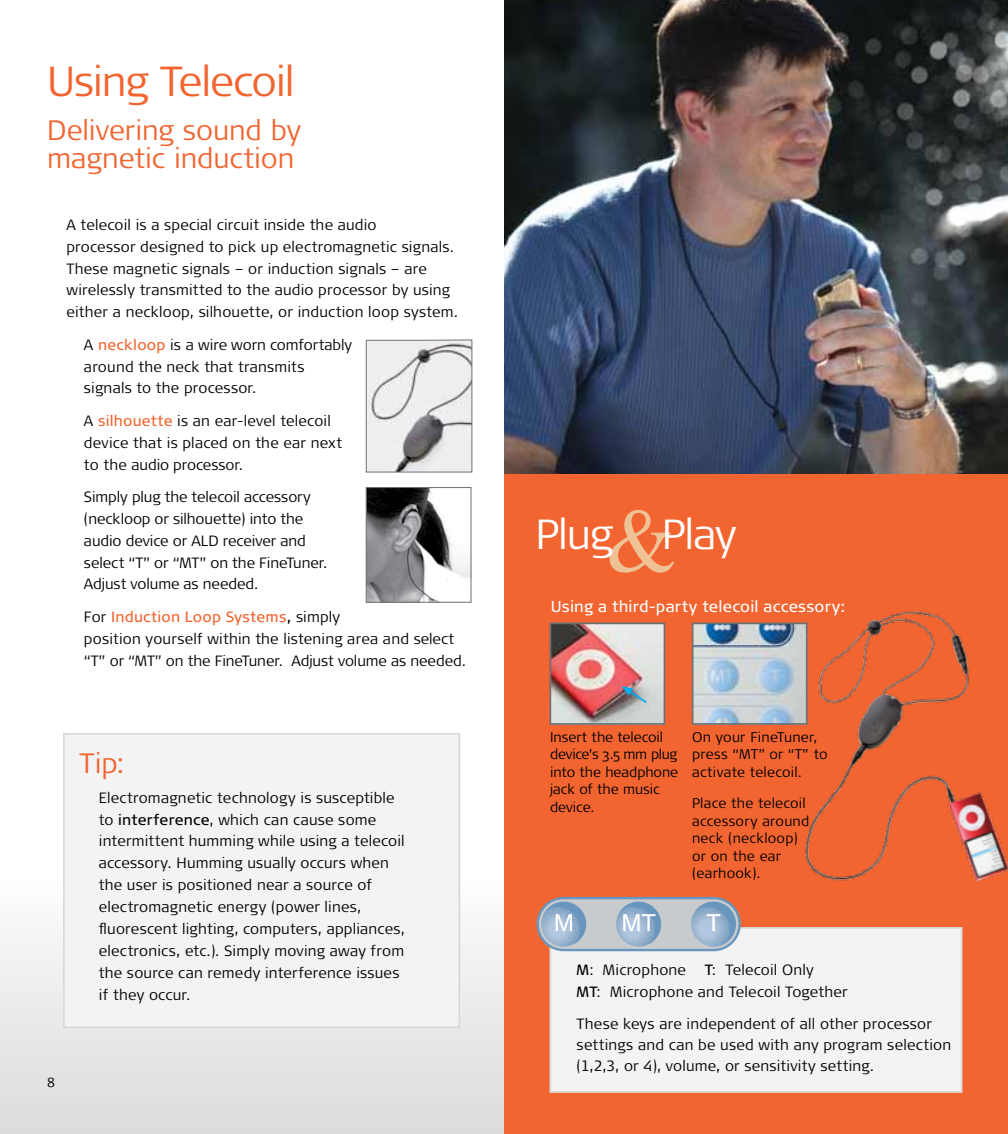
<style>
.page{position:relative;width:1008px;height:1134px;background:#fff}
.page>*{position:absolute;margin:0;border:0;box-sizing:border-box;transform-origin:0 0}
.t1{font:91px "Times";color:#efc296}
.t2{font:300 42px "Signa Pro";letter-spacing:-.03em;color:#f26531}
.t3{font:300 42px "Signa Pro";letter-spacing:-.025em;color:#fff}
.t4{font:300 28px/28px "Signa Pro";letter-spacing:-.005em;color:#f26531}
.t5{font:15.75px "Signa Pro";letter-spacing:.01em;color:#fff}
.t6{font:300 14.88px/21.9px "Signa Pro";letter-spacing:.01em;color:#000}
.t7{font:300 14px/17.5px "Signa Pro";letter-spacing:.01em;color:#000}
.t8{font:300 13.12px "Signa Pro";color:#000}
.s1{font-weight:400;color:#f26531}
.s2{font-weight:400}
</style>
<div class="page">
<div style="left:0;top:879px;width:1008px;height:255px;background:linear-gradient(to bottom,#fdf9f8,#dadbdc)"></div>
<div style="left:505px;top:0;width:503px;height:1134px;background:#f26531"></div>
<img style="left:805px;top:611px;width:203px;height:271px">
<img style="left:695px;top:625px;width:110px;height:97px">
<div style="left:692px;top:622px;width:116px;height:103px;border:2px solid #717073"></div>
<img style="left:553px;top:625px;width:109px;height:97px">
<div style="left:550px;top:622px;width:115px;height:103px;border:2px solid #717073"></div>
<svg style="left:621px;top:686px;width:28px;height:19px"></svg>
<svg style="left:365px;top:339px;width:108px;height:134px;background:#d6d6d6"></svg>
<img style="left:368px;top:489px;width:101px;height:112px">
<div style="left:366px;top:487px;width:105px;height:116px;border:1px solid #717073"></div>
<div style="left:63px;top:733px;width:397px;height:295px;background:#f3f3f4;border:2px solid #d7d9da"></div>
<div style="left:550px;top:927px;width:412px;height:166px;background:#f3f3f4;border:2px solid #d7d9da"></div>
<div style="left:538px;top:898px;width:202px;height:52px;background:#c8cbcd;border-radius:26px"></div>
<div style="left:537px;top:897px;width:204px;height:54px;border:2px solid #6996be;border-radius:26px"></div>
<svg style="left:541px;top:902px;width:45px;height:45px"></svg>
<svg style="left:616px;top:902px;width:45px;height:45px"></svg>
<svg style="left:691px;top:902px;width:45px;height:45px"></svg>
<img style="left:504px;top:0;width:504px;height:474px">
<h2 class="t2" style="left:47px;top:52px;width:249px">Using Telecoil</h2>
<h3 class="t4" style="left:47px;top:115px;width:255px">Delivering sound by magnetic induction</h3>
<p class="t6" style="left:66px;top:213px;width:393px">A telecoil is a special circuit inside the audio<br>processor designed to pick up electromagnetic signals.<br>These magnetic signals – or induction signals – are wirelessly transmitted to the audio processor by using either a neckloop, silhouette, or induction loop system.</p>
<p class="t6" style="left:84px;top:333px;width:270px">A <span class="s1">neckloop</span> is a wire worn comfortably around the neck that transmits signals to the processor.</p>
<p class="t6" style="left:84px;top:409px;width:260px">A <span class="s1">silhouette</span> is an ear-level telecoil device that is placed on the ear next to the audio processor.</p>
<p class="t6" style="left:84px;top:485px;width:245px">Simply plug the telecoil accessory (neckloop or silhouette) into the audio device or ALD receiver and select “T” or “MT” on the FineTuner.<br>Adjust volume as needed.</p>
<p class="t6" style="left:84px;top:605px;width:383px">For <span class="s1">Induction Loop Systems</span><span class="s2">,</span> simply<br>position yourself within the listening area and select “T” or “MT” on the FineTuner. Adjust volume as needed.</p>
<h3 class="t4" style="left:80px;top:748px;width:47px">Tip:</h3>
<p class="t6" style="left:99px;top:786px;width:308px">Electromagnetic technology is susceptible to <span class="s2">interference</span>, which can cause some intermittent humming while using a telecoil accessory. Humming usually occurs when the user is positioned near a source of electromagnetic energy (power lines, fluorescent lighting, computers, appliances, electronics, etc.). Simply moving away from the source can remedy interference issues if they occur.</p>
<p class="t8" style="left:47px;top:1073px;width:9px">8</p>
<h1 class="t1" style="left:606px;top:456px;width:72px">&amp;</h1>
<h2 class="t3" style="left:536px;top:506px;width:203px">Plug Play</h2>
<p class="t5" style="left:551px;top:596px;width:296px">Using a third-party telecoil accessory:</p>
<p class="t7" style="left:550px;top:727px;width:130px">Insert the telecoil device’s 3.5 mm plug into the headphone jack of the music device.</p>
<p class="t7" style="left:692px;top:727px;width:137px">On your FineTuner, press “MT” or “T” to activate telecoil.</p>
<p class="t7" style="left:692px;top:794px;width:119px">Place the telecoil accessory around neck (neckloop) or on the ear (earhook).</p>
<p class="t6" style="left:577px;top:959px;width:273px;text-indent:128px"><span class="s2">T</span>: Telecoil Only<br><span class="s2">MT</span>: Microphone and Telecoil Together</p>
<p class="t6" style="left:577px;top:1012px;width:376px;line-height:21px">These keys are independent of all other processor settings and can be used with any program selection (1,2,3, or 4), volume, or sensitivity setting.</p>
<p class="t6" style="left:577px;top:959px;width:111px"><span class="s2">M</span>: Microphone</p>
</div>
